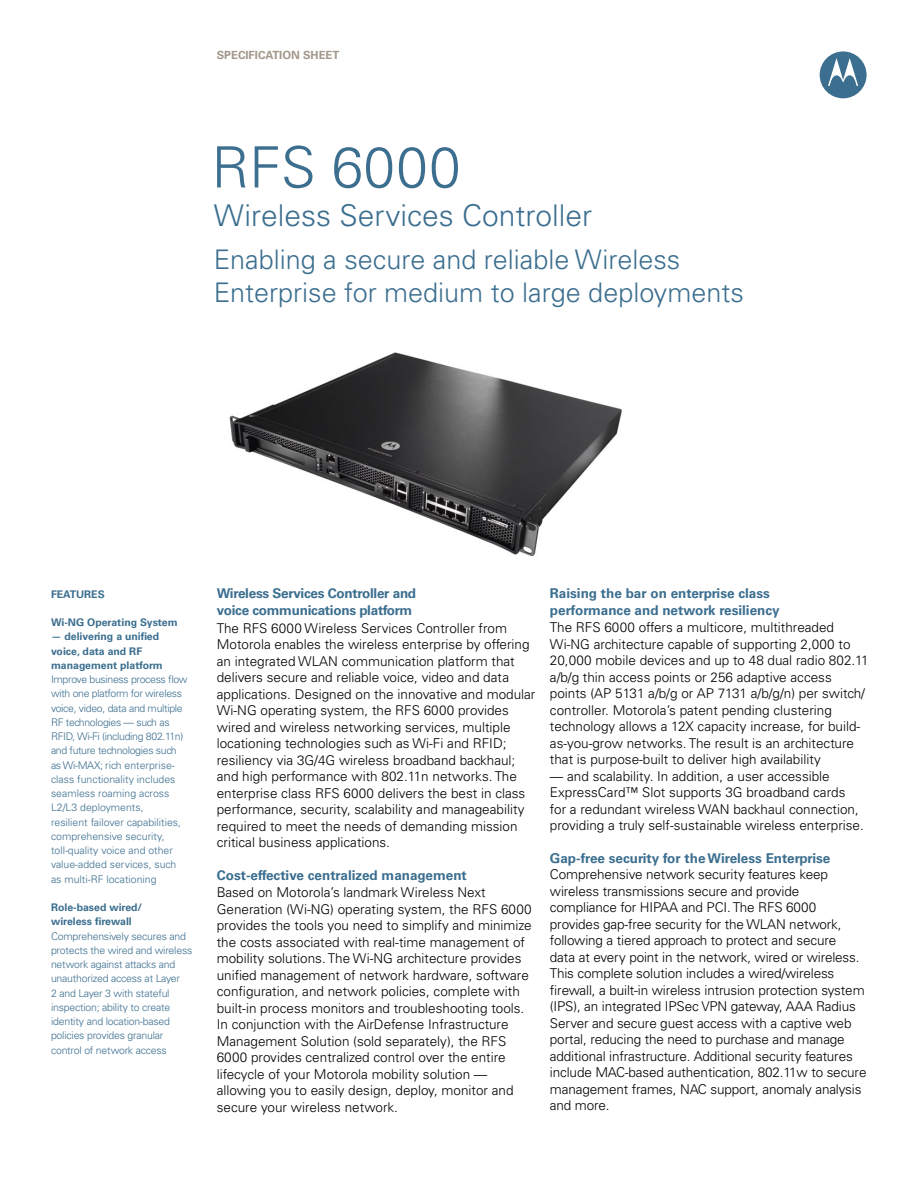
<style>
.page{position:relative;width:918px;height:1188px;background:#fff}
.page>*{position:absolute;margin:0;border:0;box-sizing:border-box;transform-origin:0 0}
.t1{font:300 57px "Univers LT Std";color:#3b6e8f}
.t2{font:300 30px "Univers LT Std";color:#3b6e8f}
.t3{font:300 27px/33px "Univers LT Std";color:#3b6e8f}
.t4{font:300 13.5px/16.5px "Univers LT Std";color:#000}
.t5{font:700 13.5px/16.2px "Univers LT Std";color:#3b6e8f}
.t6{font:700 13.5px/16.5px "Univers LT Std";letter-spacing:-.02em;color:#3b6e8f}
.t7{font:700 11.25px "Univers LT Std";color:#a2978a}
.t8{font:300 10.5px/14.2px "Univers LT Std";color:#3b6e8f}
.t9{font:300 10.5px/14.2px "Univers LT Std";letter-spacing:-.02em;color:#3b6e8f}
.t10{font:700 10.5px/14.2px "Univers LT Std";color:#3b6e8f}
</style>
<div class="page">
<svg style="left:820px;top:51px;width:47px;height:47px"></svg>
<img style="left:229px;top:352px;width:393px;height:204px">
<p class="t7" style="left:217px;top:49px;width:110px">SPECIFICATION Sheet</p>
<h1 class="t1" style="left:211px;top:133px;width:251px">RFS 6000</h1>
<h2 class="t2" style="left:214px;top:198px;width:380px">Wireless Services Controller</h2>
<h3 class="t3" style="left:214px;top:243px;width:532px">Enabling a secure and reliable Wireless<br>Enterprise for medium to large deployments</h3>
<p class="t10" style="left:51px;top:587px;width:55px">FEATURES</p>
<p class="t10" style="left:51px;top:615px;width:128px">Wi-NG Operating System</p>
<p class="t10" style="left:51px;top:630px;width:113px">— delivering a unified voice, data and RF management platform</p>
<p class="t8" style="left:51px;top:672px;width:138px">Improve business process flow with one platform for wireless voice, video, data and multiple<br>RF technologies — such as<br>RFID, Wi-Fi (including 802.11n) and future technologies such as Wi-MAX; rich enterprise&shy;class functionality includes seamless roaming across<br>L2/L3 deployments,<br>resilient failover capabilities, comprehensive security, toll-quality voice and other value-added services, such as multi-RF locationing</p>
<p class="t10" style="left:51px;top:900px;width:93px">Role-based wired/ wireless firewall</p>
<p class="t9" style="left:51px;top:929px;width:143px">Comprehensively secures and protects the wired and wireless network against attacks and unauthorized access at Layer<br>2 and Layer 3 with stateful inspection; ability to create identity and location-based policies provides granular control of network access</p>
<p class="t6" style="left:217px;top:586px;width:201px">Wireless Services Controller and voice communications platform</p>
<p class="t4" style="left:217px;top:620px;width:320px">The RFS 6000 Wireless Services Controller from Motorola enables the wireless enterprise by offering an integrated WLAN communication platform that delivers secure and reliable voice, video and data applications. Designed on the innovative and modular Wi-NG operating system, the RFS 6000 provides wired and wireless networking services, multiple locationing technologies such as Wi-Fi and RFID; resiliency via 3G/4G wireless broadband backhaul; and high performance with 802.11n networks. The enterprise class RFS 6000 delivers the best in class performance, security, scalability and manageability required to meet the needs of demanding mission critical business applications.</p>
<p class="t5" style="left:217px;top:867px;width:252px">Cost-effective centralized management</p>
<p class="t4" style="left:217px;top:884px;width:317px">Based on Motorola’s landmark Wireless Next Generation (Wi-NG) operating system, the RFS 6000 provides the tools you need to simplify and minimize the costs associated with real-time management of mobility solutions. The Wi-NG architecture provides unified management of network hardware, software configuration, and network policies, complete with built-in process monitors and troubleshooting tools.<br>In conjunction with the AirDefense Infrastructure Management Solution (sold separately), the RFS 6000 provides centralized control over the entire lifecycle of your Motorola mobility solution — allowing you to easily design, deploy, monitor and secure your wireless network.</p>
<p class="t5" style="left:550px;top:586px;width:231px">Raising the bar on enterprise class performance and network resiliency</p>
<p class="t4" style="left:550px;top:619px;width:320px">The RFS 6000 offers a multicore, multithreaded Wi-NG architecture capable of supporting 2,000 to 20,000 mobile devices and up to 48 dual radio 802.11 a/b/g thin access points or 256 adaptive access points (AP 5131 a/b/g or AP 7131 a/b/g/n) per switch/ controller. Motorola’s patent pending clustering technology allows a 12X capacity increase, for build&shy;as-you-grow networks. The result is an architecture that is purpose-built to deliver high availability</p>
<p class="t4" style="left:550px;top:768px;width:315px">— and scalability. In addition, a user accessible ExpressCard™ Slot supports 3G broadband cards for a redundant wireless WAN backhaul connection, providing a truly self-sustainable wireless enterprise.</p>
<p class="t5" style="left:550px;top:850px;width:282px">Gap-free security for the Wireless Enterprise</p>
<p class="t4" style="left:550px;top:866px;width:318px">Comprehensive network security features keep wireless transmissions secure and provide compliance for HIPAA and PCI. The RFS 6000 provides gap-free security for the WLAN network, following a tiered approach to protect and secure<br>data at every point in the network, wired or wireless.<br>This complete solution includes a wired/wireless firewall, a built-in wireless intrusion protection system (IPS), an integrated IPSec VPN gateway, AAA Radius Server and secure guest access with a captive web portal, reducing the need to purchase and manage additional infrastructure. Additional security features include MAC-based authentication, 802.11w to secure management frames, NAC support, anomaly analysis and more.</p>
</div>
